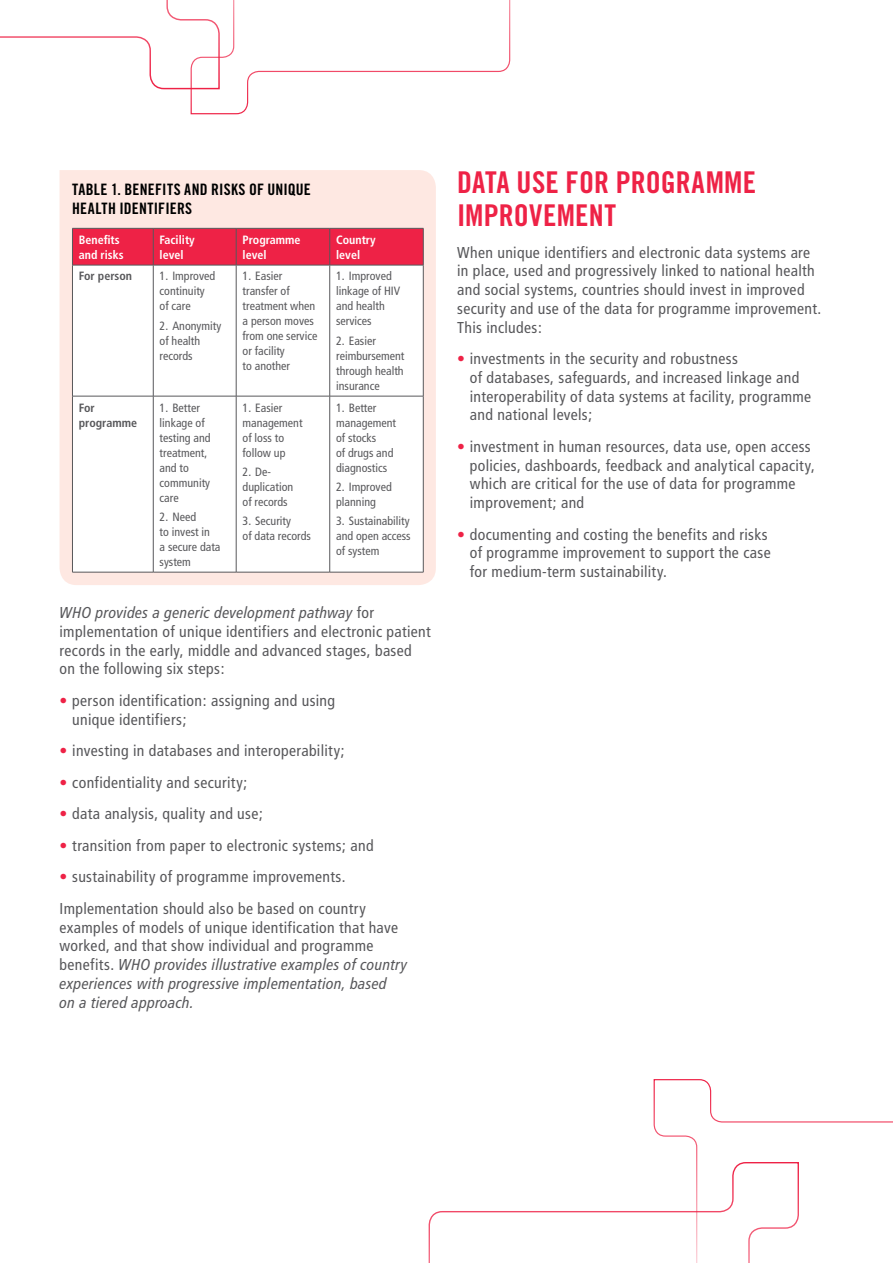
<style>
.page{position:relative;width:893px;height:1263px;background:#fff}
.page>*{position:absolute;margin:0;border:0;box-sizing:border-box;transform-origin:0 0}
.Heading_1{font:30px/33px "Trade Gothic Bold Cond Twenty";letter-spacing:.005em;color:#ee2246}
.Bodytext{font:condensed 15.75px/18.8px "Frutiger";letter-spacing:.02em;color:#58585b}
.Heading_2{font:15.75px/18.8px "Trade Gothic Bold Cond Twenty";letter-spacing:.015em;color:#000}
.t1{font:condensed 12px/15px "Frutiger";color:#58585b}
.TableColHeads-Left{font:700 condensed 12px/15px "Frutiger";color:#fff}
.Tabletext-Bold{font:700 condensed 12px/15px "Frutiger";color:#58585b}
.s1{font-family:"Frutiger LT Com";font-style:italic}
.s2{color:#ee2246}
</style>
<div class="page">
<svg style="left:0;top:0;width:511px;height:115px"></svg>
<svg style="left:428px;top:1079px;width:465px;height:184px"></svg>
<div style="left:60px;top:170px;width:376px;height:415px;background:#fee8e2"></div>
<div style="left:73px;top:229px;width:350px;height:36px;background:#ee2246"></div>
<svg style="left:73px;top:266px;width:350px;height:306px"></svg>
<hr style="left:153px;top:228px;width:1px;height:37px;background:#58585b">
<hr style="left:236px;top:228px;width:1px;height:37px;background:#58585b">
<hr style="left:329px;top:228px;width:1px;height:37px;background:#58585b">
<hr style="left:153px;top:265px;width:1px;height:131px;background:#58585b">
<hr style="left:236px;top:265px;width:1px;height:131px;background:#58585b">
<hr style="left:329px;top:265px;width:1px;height:131px;background:#58585b">
<hr style="left:72px;top:396px;width:81px;height:1px;background:#58585b">
<hr style="left:153px;top:396px;width:83px;height:1px;background:#58585b">
<hr style="left:153px;top:396px;width:1px;height:176px;background:#58585b">
<hr style="left:236px;top:396px;width:94px;height:1px;background:#58585b">
<hr style="left:236px;top:396px;width:1px;height:176px;background:#58585b">
<hr style="left:330px;top:396px;width:93px;height:1px;background:#58585b">
<hr style="left:329px;top:396px;width:1px;height:176px;background:#58585b">
<hr style="left:72px;top:228px;width:81px;height:1px;background:#58585b">
<hr style="left:72px;top:228px;width:1px;height:37px;background:#58585b">
<hr style="left:153px;top:228px;width:83px;height:1px;background:#58585b">
<hr style="left:236px;top:228px;width:94px;height:1px;background:#58585b">
<hr style="left:330px;top:228px;width:93px;height:1px;background:#58585b">
<hr style="left:423px;top:228px;width:1px;height:37px;background:#58585b">
<hr style="left:72px;top:265px;width:81px;height:1px;background:#58585b">
<hr style="left:72px;top:265px;width:1px;height:131px;background:#58585b">
<hr style="left:153px;top:265px;width:83px;height:1px;background:#58585b">
<hr style="left:236px;top:265px;width:94px;height:1px;background:#58585b">
<hr style="left:330px;top:265px;width:93px;height:1px;background:#58585b">
<hr style="left:423px;top:265px;width:1px;height:131px;background:#58585b">
<hr style="left:72px;top:396px;width:1px;height:176px;background:#58585b">
<hr style="left:423px;top:396px;width:1px;height:176px;background:#58585b">
<hr style="left:72px;top:572px;width:81px;height:1px;background:#58585b">
<hr style="left:153px;top:572px;width:83px;height:1px;background:#58585b">
<hr style="left:236px;top:572px;width:94px;height:1px;background:#58585b">
<hr style="left:330px;top:572px;width:93px;height:1px;background:#58585b">
<p class="Heading_2" style="left:72px;top:180px;width:240px">TABLE 1. BENEFITS AND RISKS OF UNIQUE<br>HEALTH IDENTIFIERS</p>
<p class="TableColHeads-Left" style="left:79px;top:232px;width:42px">Benefits</p>
<p class="TableColHeads-Left" style="left:79px;top:247px;width:46px">and risks</p>
<p class="TableColHeads-Left" style="left:160px;top:232px;width:37px">Facility level</p>
<p class="TableColHeads-Left" style="left:243px;top:232px;width:60px">Programme level</p>
<p class="TableColHeads-Left" style="left:336px;top:232px;width:41px">Country level</p>
<p class="Tabletext-Bold" style="left:79px;top:269px;width:55px">For person</p>
<p class="t1" style="left:160px;top:269px;width:57px">1. Improved continuity of care</p>
<p class="t1" style="left:160px;top:318px;width:63px">2. Anonymity of health records</p>
<p class="Tabletext-Bold" style="left:79px;top:400px;width:60px">For programme</p>
<p class="t1" style="left:160px;top:400px;width:53px">1. Better linkage of testing and treatment, and to community care</p>
<p class="t1" style="left:160px;top:509px;width:62px">2. Need<br>to invest in<br>a secure data system</p>
<p class="t1" style="left:243px;top:269px;width:76px">1. Easier transfer of treatment when a person moves from one service or facility<br>to another</p>
<p class="t1" style="left:336px;top:269px;width:66px">1. Improved linkage of HIV and health services</p>
<p class="t1" style="left:336px;top:333px;width:70px">2. Easier reimbursement through health insurance</p>
<p class="t1" style="left:243px;top:400px;width:61px">1. Easier management of loss to follow up</p>
<p class="t1" style="left:243px;top:464px;width:52px">2. De&shy;duplication of records</p>
<p class="t1" style="left:243px;top:513px;width:70px">3. Security<br>of data records</p>
<p class="t1" style="left:336px;top:400px;width:61px">1. Better management of stocks<br>of drugs and diagnostics</p>
<p class="t1" style="left:336px;top:479px;width:57px">2. Improved planning</p>
<p class="t1" style="left:336px;top:513px;width:76px;text-align:justify">3. Sustainability and open access of system</p>
<p class="Bodytext" style="left:60px;top:603px;width:373px"><span class="s1">WHO provides a generic development pathway</span> for implementation of unique identifiers and electronic patient records in the early, middle and advanced stages, based on the following six steps:</p>
<p class="Bodytext" style="left:72px;top:691px;width:264px;text-indent:-13px"><span class="s2">•</span> person identification: assigning and using unique identifiers;</p>
<p class="Bodytext" style="left:60px;top:741px;width:287px"><span class="s2">•</span> investing in databases and interoperability;</p>
<p class="Bodytext" style="left:60px;top:773px;width:189px"><span class="s2">•</span> confidentiality and security;</p>
<p class="Bodytext" style="left:60px;top:804px;width:205px"><span class="s2">•</span> data analysis, quality and use;</p>
<p class="Bodytext" style="left:60px;top:836px;width:316px"><span class="s2">•</span> transition from paper to electronic systems; and</p>
<p class="Bodytext" style="left:60px;top:867px;width:288px"><span class="s2">•</span> sustainability of programme improvements.</p>
<p class="Bodytext" style="left:60px;top:899px;width:349px">Implementation should also be based on country examples of models of unique identification that have worked, and that show individual and programme benefits. <span class="s1">WHO provides illustrative examples of country experiences with progressive implementation, based<br>on a tiered approach.</span></p>
<p class="Heading_1" style="left:457px;top:166px;width:300px">DATA USE FOR PROGRAMME<br>IMPROVEMENT</p>
<p class="Bodytext" style="left:457px;top:243px;width:366px">When unique identifiers and electronic data systems are in place, used and progressively linked to national health and social systems, countries should invest in improved security and use of the data for programme improvement.<br>This includes:</p>
<p class="Bodytext" style="left:470px;top:349px;width:343px;text-indent:-13px"><span class="s2">•</span> investments in the security and robustness<br>of databases, safeguards, and increased linkage and interoperability of data systems at facility, programme and national levels;</p>
<p class="Bodytext" style="left:470px;top:437px;width:346px;text-indent:-13px"><span class="s2">•</span> investment in human resources, data use, open access policies, dashboards, feedback and analytical capacity, which are critical for the use of data for programme improvement; and</p>
<p class="Bodytext" style="left:470px;top:525px;width:302px;text-indent:-13px"><span class="s2">•</span> documenting and costing the benefits and risks of programme improvement to support the case for medium-term sustainability.</p>
</div>
